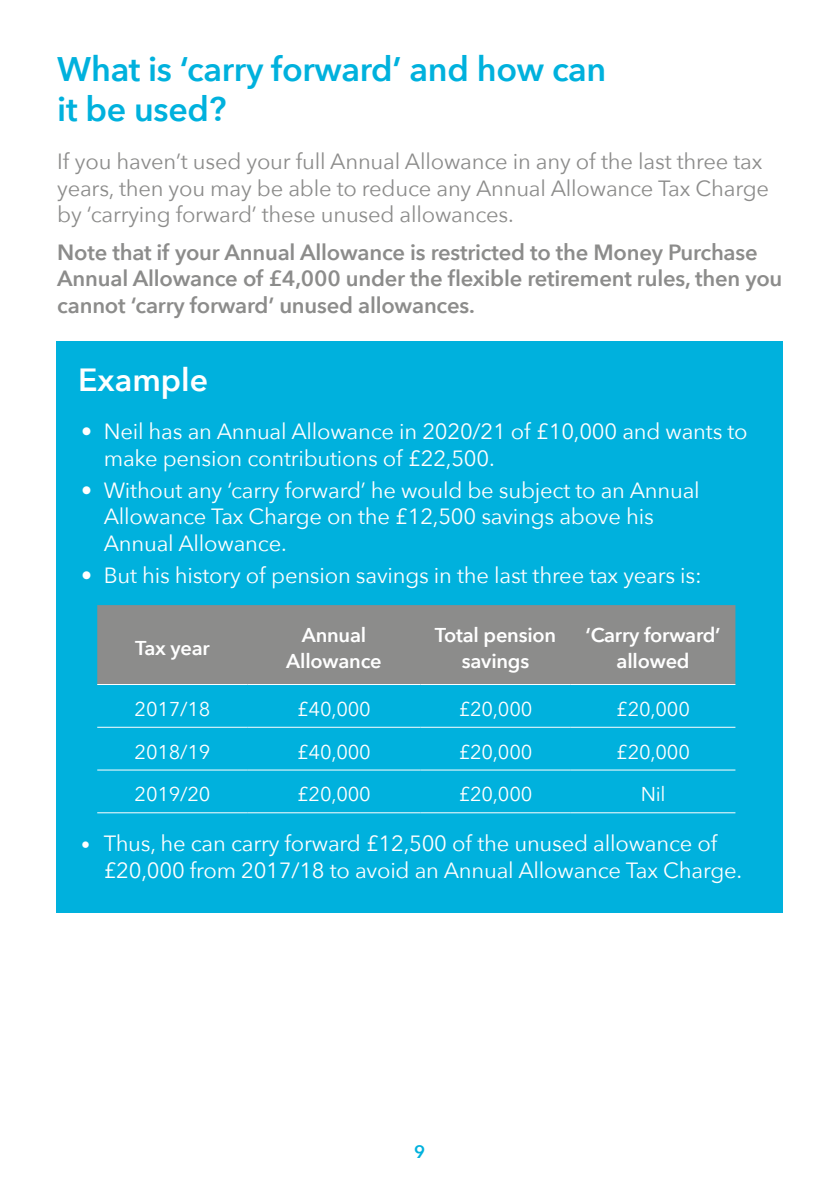
<style>
.page{position:relative;width:840px;height:1191px;background:#fff}
.page>*{position:absolute;margin:0;border:0;box-sizing:border-box;transform-origin:0 0}
.t1{font:600 34px/40px "Avenir Next";letter-spacing:-.01em;color:#00b1dd}
.t2{font:600 32px "Avenir Next";color:#fff}
.t3{font:22px/26.4px "Avenir Next";letter-spacing:-.01em;color:#fff}
.t4{font:22px/26.4px "Avenir Next";letter-spacing:-.01em;color:#8c8c8b}
.t5{font:600 22px/26.4px "Avenir Next";letter-spacing:-.01em;color:#8c8c8b}
.t6{font:20px "Avenir Next";letter-spacing:-.01em;color:#fff}
.t7{font:600 20px/26px "Avenir Next";letter-spacing:-.01em;color:#fff;text-align:center}
.t8{font:600 18px "Avenir Next";color:#00b1dd}
.s1{font-size:18px}
</style>
<div class="page">
<div style="left:57px;top:342px;width:725px;height:571px;background:#00b1dd"></div>
<div style="left:97px;top:605px;width:638px;height:79px;background:#8c8c8b"></div>
<hr style="left:97px;top:684px;width:151px;height:1px;background:#fff">
<hr style="left:248px;top:684px;width:172px;height:1px;background:#fff">
<hr style="left:420px;top:684px;width:150px;height:1px;background:#fff">
<hr style="left:570px;top:684px;width:165px;height:1px;background:#fff">
<hr style="left:97px;top:812px;width:151px;height:1px;background:#fff">
<hr style="left:248px;top:812px;width:172px;height:1px;background:#fff">
<hr style="left:420px;top:812px;width:150px;height:1px;background:#fff">
<hr style="left:570px;top:812px;width:165px;height:1px;background:#fff">
<hr style="left:97px;top:727px;width:151px;height:1px;background:#fff">
<hr style="left:248px;top:727px;width:172px;height:1px;background:#fff">
<hr style="left:420px;top:727px;width:150px;height:1px;background:#fff">
<hr style="left:570px;top:727px;width:165px;height:1px;background:#fff">
<hr style="left:97px;top:769px;width:151px;height:1px;background:#fff">
<hr style="left:248px;top:769px;width:172px;height:1px;background:#fff">
<hr style="left:420px;top:769px;width:150px;height:1px;background:#fff">
<hr style="left:570px;top:769px;width:165px;height:1px;background:#fff">
<h1 class="t1" style="left:57px;top:48px;width:550px">What is ‘carry forward’ and how can it be used?</h1>
<p class="t4" style="left:57px;top:147px;width:712px">If you haven’t used your full Annual Allowance in any of the last three tax years, then you may be able to reduce any Annual Allowance Tax Charge by ‘carrying forward’ these unused allowances.</p>
<p class="t5" style="left:57px;top:239px;width:726px">Note that if your Annual Allowance is restricted to the Money Purchase<br>Annual Allowance of £4,000 under the flexible retirement rules, then you cannot ‘carry forward’ unused allowances.</p>
<h2 class="t2" style="left:78px;top:352px;width:131px">Example</h2>
<p class="t3" style="left:104px;top:417px;width:645px;text-indent:-23px">• Neil has an Annual Allowance in 2020/21 of £10,000 and wants to make pension contributions of £22,500.</p>
<p class="t3" style="left:104px;top:476px;width:597px;text-indent:-23px">• Without any ‘carry forward’ he would be subject to an Annual<br>Allowance Tax Charge on the £12,500 savings above his<br>Annual Allowance.</p>
<p class="t3" style="left:81px;top:561px;width:621px">• But his history of pension savings in the last three tax years is:</p>
<p class="t7" style="left:135px;top:634px;width:76px">Tax year</p>
<p class="t7" style="left:286px;top:621px;width:97px">Annual<br>Allowance</p>
<p class="t7" style="left:434px;top:621px;width:123px">Total pension savings</p>
<p class="t7" style="left:585px;top:621px;width:137px">‘Carry forward’ allowed</p>
<p class="t6" style="left:134px;top:692px;width:77px">2017/18</p>
<p class="t6" style="left:297px;top:692px;width:75px">£40,000</p>
<p class="t6" style="left:458px;top:692px;width:75px">£20,000</p>
<p class="t6" style="left:616px;top:692px;width:75px">£20,000</p>
<p class="t6" style="left:134px;top:735px;width:77px">2018/19</p>
<p class="t6" style="left:297px;top:735px;width:75px">£40,000</p>
<p class="t6" style="left:458px;top:735px;width:75px">£20,000</p>
<p class="t6" style="left:616px;top:735px;width:75px">£20,000</p>
<p class="t6" style="left:134px;top:777px;width:77px">2019/20</p>
<p class="t6" style="left:297px;top:777px;width:75px">£20,000</p>
<p class="t6" style="left:458px;top:777px;width:75px">£20,000</p>
<p class="t6" style="left:640px;top:777px;width:26px">Nil</p>
<p class="t3" style="left:104px;top:829px;width:639px;line-height:27px;text-indent:-23px"><span class="s1">•</span> Thus, he can carry forward £12,500 of the unused allowance of £20,000 from 2017/18 to avoid an Annual Allowance Tax Charge.</p>
<p class="t8" style="left:414px;top:1136px;width:12px">9</p>
</div>
